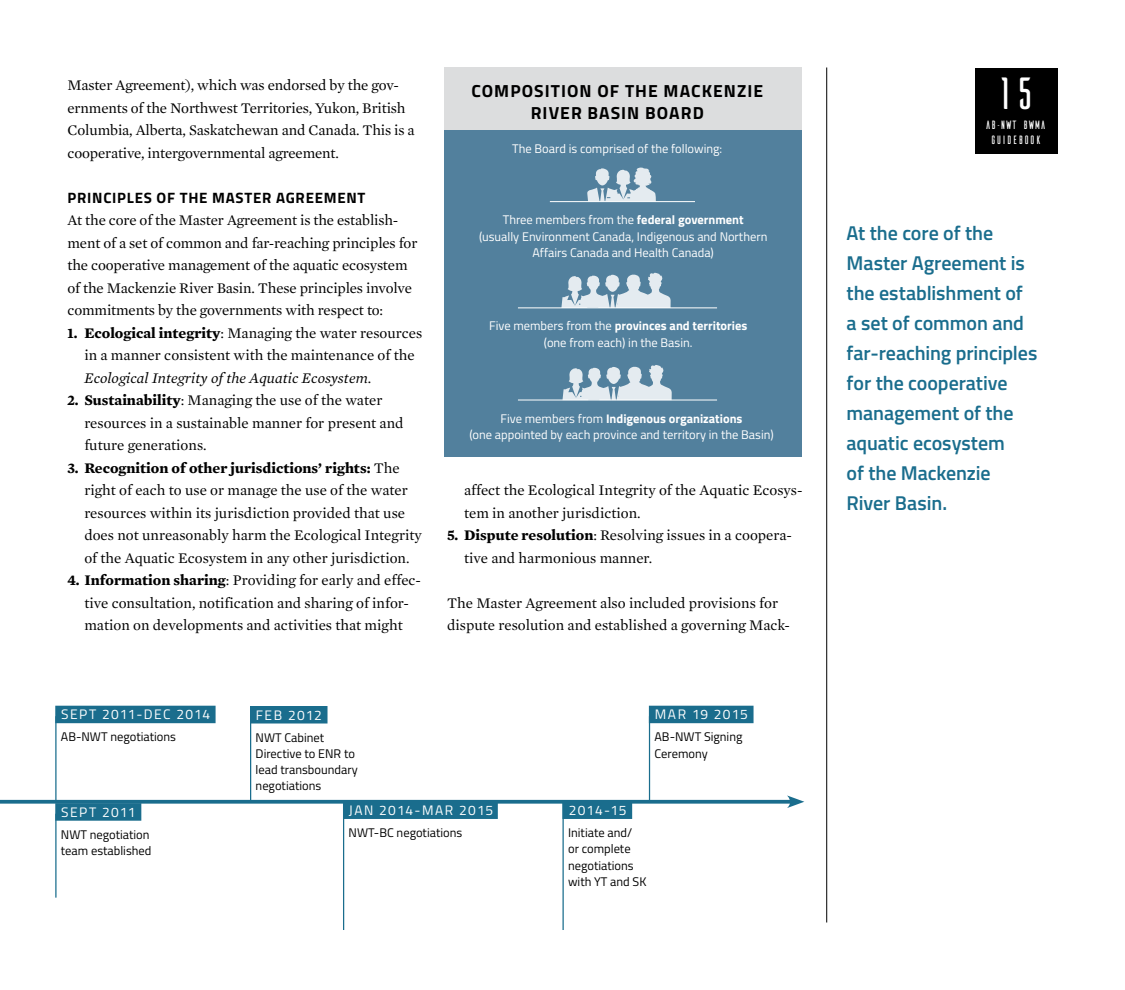
<style>
.page{position:relative;width:1125px;height:990px;background:#fff}
.page>*{position:absolute;margin:0;border:0;box-sizing:border-box;transform-origin:0 0}
.t1{font:45px "Ailerons";color:#fff}
.t2{font:600 20px/30px "Titillium";letter-spacing:-.005em;color:#1a6d8d}
.t3{font:700 17.5px/22.5px "Titillium";letter-spacing:.06em;color:#000;text-align:center}
.t4{font:15px/22.5px "Mercury Text G1";color:#000}
.t5{font:700 15px "Titillium";letter-spacing:.05em;color:#000}
.t6{font:13.75px "Titillium";letter-spacing:.095em;color:#fff}
.t7{font:12.5px/16.2px "Titillium";color:#fff;text-align:center}
.t8{font:12.5px/16.2px "Titillium";color:#000}
.t9{font:12px/14.4px "Ailerons";letter-spacing:-.12em;color:#fff;text-align:center}
.s1{font-weight:700}
.s2{font-style:italic}
</style>
<div class="page">
<hr style="left:827px;top:68px;width:1px;height:854px;background:#000">
<div style="left:250px;top:706px;width:78px;height:18px;background:#1a6d8d"></div>
<hr style="left:250px;top:707px;width:1px;height:95px;background:#1a6d8d">
<div style="left:343px;top:801px;width:155px;height:18px;background:#1a6d8d"></div>
<hr style="left:343px;top:802px;width:1px;height:128px;background:#1a6d8d">
<div style="left:562px;top:801px;width:70px;height:18px;background:#1a6d8d"></div>
<hr style="left:562px;top:802px;width:2px;height:128px;background:#1a6d8d">
<div style="left:55px;top:803px;width:86px;height:18px;background:#1a6d8d"></div>
<hr style="left:55px;top:814px;width:2px;height:84px;background:#1a6d8d">
<div style="left:55px;top:706px;width:161px;height:17px;background:#1a6d8d"></div>
<hr style="left:55px;top:716px;width:2px;height:84px;background:#1a6d8d">
<div style="left:649px;top:706px;width:105px;height:17px;background:#1a6d8d"></div>
<hr style="left:649px;top:716px;width:1px;height:84px;background:#1a6d8d">
<div style="left:444px;top:131px;width:358px;height:326px;background:#52809d"></div>
<div style="left:444px;top:68px;width:358px;height:63px;background:#dcddde"></div>
<svg style="left:587px;top:167px;width:69px;height:34px"></svg>
<hr style="left:550px;top:201px;width:145px;height:1px;background:#fff">
<hr style="left:518px;top:400px;width:199px;height:1px;background:#fff">
<svg style="left:561px;top:273px;width:110px;height:35px"></svg>
<hr style="left:518px;top:308px;width:199px;height:1px;background:#fff">
<svg style="left:563px;top:365px;width:109px;height:35px"></svg>
<svg style="left:0;top:800px;width:787px;height:4px;fill:#1a6d8d"></svg>
<svg style="left:787px;top:795px;width:17px;height:13px"></svg>
<div style="left:975px;top:68px;width:83px;height:86px;background:#000"></div>
<p class="t4" style="left:68px;top:74px;width:349px">Master Agreement), which was endorsed by the gov&shy;ernments of the Northwest Territories, Yukon, British Columbia, Alberta, Saskatchewan and Canada. This is a cooperative, intergovernmental agreement.</p>
<p class="t5" style="left:68px;top:186px;width:299px">PRINCIPLES OF THE MASTER AGREEMENT</p>
<p class="t4" style="left:68px;top:209px;width:351px">At the core of the Master Agreement is the establish&shy;ment of a set of common and far-reaching principles for the cooperative management of the aquatic ecosystem of the Mackenzie River Basin. These principles involve commitments by the governments with respect to:</p>
<p class="t4" style="left:84px;top:321px;width:339px;text-indent:-17px"><span class="s1">1. Ecological integrity</span>: Managing the water resources in a manner consistent with the maintenance of the<br><span class="s2">Ecological Integrity of the Aquatic Ecosystem</span>.</p>
<p class="t4" style="left:84px;top:389px;width:321px;text-indent:-17px"><span class="s1">2. Sustainability</span>: Managing the use of the water resources in a sustainable manner for present and future generations.</p>
<p class="t4" style="left:84px;top:456px;width:339px;text-indent:-17px"><span class="s1">3. Recognition of other jurisdictions’ rights:</span> The right of each to use or manage the use of the water resources within its jurisdiction provided that use does not unreasonably harm the Ecological Integrity of the Aquatic Ecosystem in any other jurisdiction.</p>
<p class="t4" style="left:68px;top:569px;width:355px;text-align:center"><span class="s1">4. Information sharing</span>: Providing for early and effec&shy;tive consultation, notification and sharing of infor&shy;mation on developments and activities that might</p>
<p class="t3" style="left:471px;top:79px;width:293px">COMPOSITION OF THE MACKENZIE<br>RIVER BASIN BOARD</p>
<p class="t7" style="left:512px;top:140px;width:211px">The Board is comprised of the following:</p>
<p class="t7" style="left:479px;top:211px;width:290px">Three members from the <span class="s1">federal government<br></span>(usually Environment Canada, Indigenous and Northern<br>Affairs Canada and Health Canada)</p>
<p class="t7" style="left:489px;top:317px;width:260px">Five members from the <span class="s1">provinces and territories </span>(one from each) in the Basin.</p>
<p class="t7" style="left:469px;top:410px;width:306px">Five members from <span class="s1">Indigenous organizations<br></span>(one appointed by each province and territory in the Basin)</p>
<p class="t4" style="left:464px;top:479px;width:340px">affect the Ecological Integrity of the Aquatic Ecosys&shy;tem in another jurisdiction.</p>
<p class="t4" style="left:464px;top:524px;width:330px;text-indent:-17px"><span class="s1">5. Dispute resolution</span>: Resolving issues in a coopera&shy;tive and harmonious manner.</p>
<p class="t4" style="left:447px;top:591px;width:344px">The Master Agreement also included provisions for dispute resolution and established a governing Mack-</p>
<p class="t6" style="left:61px;top:705px;width:151px">SEPT 2011-DEC 2014</p>
<p class="t8" style="left:61px;top:728px;width:117px">AB-NWT negotiations</p>
<p class="t6" style="left:61px;top:802px;width:76px">SEPT 2011</p>
<p class="t8" style="left:61px;top:826px;width:92px">NWT negotiation team established</p>
<p class="t6" style="left:256px;top:705px;width:67px">FEB 2012</p>
<p class="t8" style="left:256px;top:729px;width:104px">NWT Cabinet<br>Directive to ENR to lead transboundary negotiations</p>
<p class="t6" style="left:349px;top:800px;width:146px">JAN 2014-MAR 2015</p>
<p class="t8" style="left:349px;top:824px;width:115px">NWT-BC negotiations</p>
<p class="t6" style="left:655px;top:705px;width:95px">MAR 19 2015</p>
<p class="t8" style="left:655px;top:728px;width:90px">AB-NWT Signing<br>Ceremony</p>
<p class="t6" style="left:569px;top:800px;width:59px">2014-15</p>
<p class="t8" style="left:568px;top:824px;width:80px">Initiate and/<br>or complete negotiations with YT and SK</p>
<h1 class="t1" style="left:993px;top:72px;width:47px">15</h1>
<p class="t9" style="left:985px;top:118px;width:63px">AB-NWT BWMA<br>GUIDEBOOK</p>
<h2 class="t2" style="left:847px;top:217px;width:192px">At the core of the<br>Master Agreement is the establishment of a set of common and far-reaching principles for the cooperative management of the aquatic ecosystem<br>of the Mackenzie<br>River Basin.</h2>
</div>
